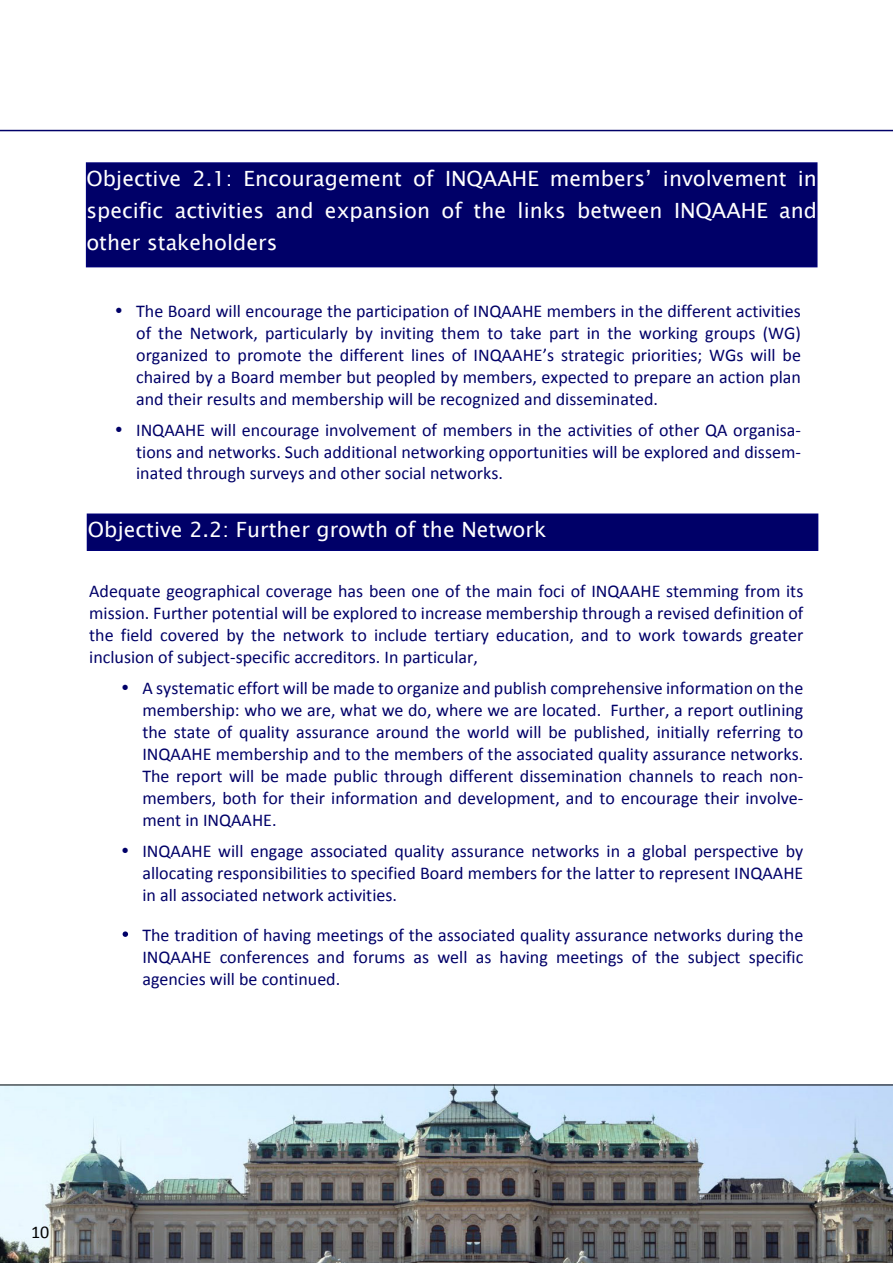
<style>
.page{position:relative;width:893px;height:1263px;background:#fff}
.page>*{position:absolute;margin:0;border:0;box-sizing:border-box;transform-origin:0 0}
.t1{font:21px/32.2px "Lucida Sans Unicode";color:#fff;text-align:justify}
.t2{font:18px/22px "Calibri";color:#000068;text-align:justify}
.t3{font:18px "Calibri";color:#000}
</style>
<div class="page">
<img style="left:0;top:1084px;width:893px;height:179px">
<div style="left:86px;top:163px;width:731px;height:104px;background:#000068"></div>
<div style="left:86px;top:162px;width:731px;height:105px;border:1px solid #000079"></div>
<hr style="left:0;top:130px;width:893px;height:1px;background:#000068">
<div style="left:87px;top:514px;width:731px;height:36px;background:#000068"></div>
<div style="left:87px;top:513px;width:731px;height:38px;border:1px solid #000079"></div>
<svg style="left:123px;top:931px;width:5px;height:6px"></svg>
<p class="t1" style="left:86px;top:164px;width:732px">Objective 2.1: Encouragement of INQAAHE members’ involvement in specific activities and expansion of the links between INQAAHE and other stakeholders</p>
<p class="t2" style="left:136px;top:301px;width:666px;text-indent:-21px">✓ The Board will encourage the participation of INQAAHE members in the different activities of the Network, particularly by inviting them to take part in the working groups (WG) organized to promote the different lines of INQAAHE’s strategic priorities; WGs will be chaired by a Board member but peopled by members, expected to prepare an action plan and their results and membership will be recognized and disseminated.</p>
<p class="t2" style="left:136px;top:420px;width:666px;text-indent:-21px">✓ INQAAHE will encourage involvement of members in the activities of other QA organisa&shy;tions and networks. Such additional networking opportunities will be explored and dissem&shy;inated through surveys and other social networks.</p>
<p class="t1" style="left:88px;top:515px;width:460px">Objective 2.2: Further growth of the Network</p>
<p class="t2" style="left:89px;top:581px;width:716px">Adequate geographical coverage has been one of the main foci of INQAAHE stemming from its mission. Further potential will be explored to increase membership through a revised definition of the field covered by the network to include tertiary education, and to work towards greater inclusion of subject-specific accreditors. In particular,</p>
<p class="t2" style="left:142px;top:678px;width:662px;text-indent:-21px">✓ A systematic effort will be made to organize and publish comprehensive information on the membership: who we are, what we do, where we are located. Further, a report outlining the state of quality assurance around the world will be published, initially referring to INQAAHE membership and to the members of the associated quality assurance networks.<br>The report will be made public through different dissemination channels to reach non&shy;members, both for their information and development, and to encourage their involve&shy;ment in INQAAHE.</p>
<p class="t2" style="left:142px;top:841px;width:662px;text-indent:-21px">✓ INQAAHE will engage associated quality assurance networks in a global perspective by allocating responsibilities to specified Board members for the latter to represent INQAAHE in all associated network activities.</p>
<p class="t2" style="left:142px;top:925px;width:662px">The tradition of having meetings of the associated quality assurance networks during the INQAAHE conferences and forums as well as having meetings of the subject specific agencies will be continued.</p>
<p class="t3" style="left:31px;top:1224px;width:20px">10</p>
</div>
